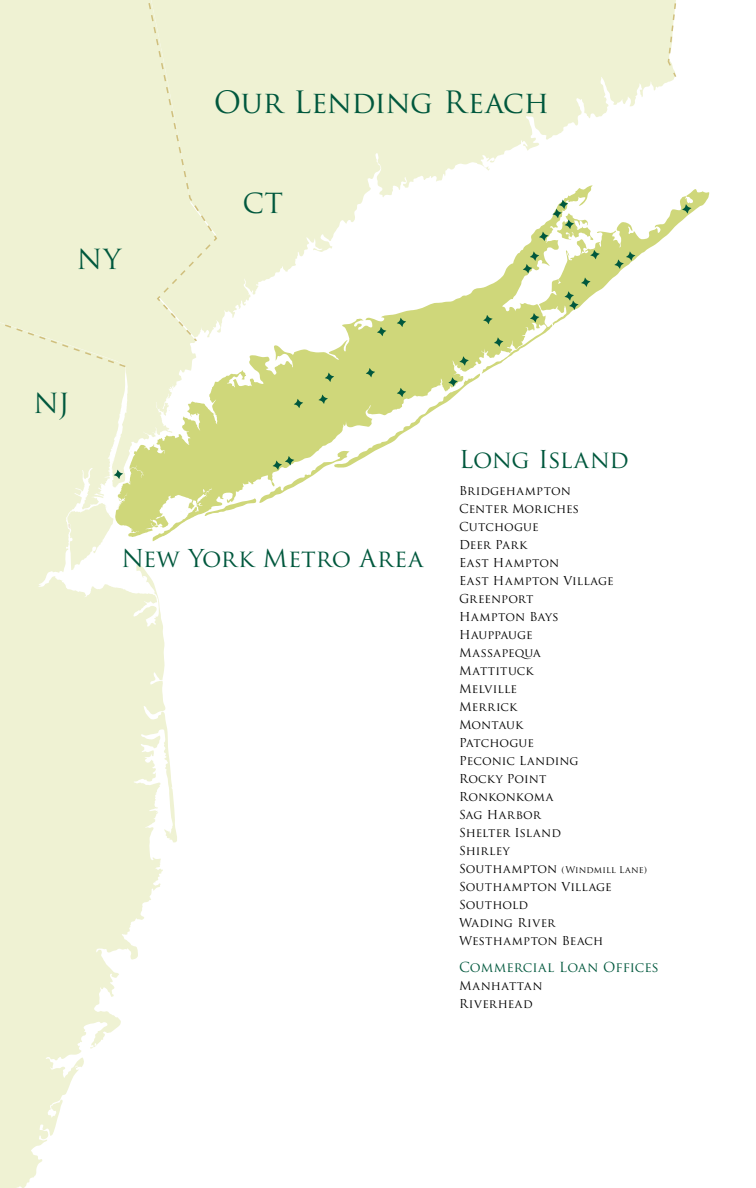
<style>
.page{position:relative;width:756px;height:1188px;background:#fff}
.page>*{position:absolute;margin:0;border:0;box-sizing:border-box;transform-origin:0 0}
.t1{font:30px "Trajan Pro";letter-spacing:-.015em;color:#00583d}
.t2{font:27px "Trajan Pro";color:#00583d}
.t3{font:24px "Trajan Pro";letter-spacing:-.005em;color:#00583d}
.t4{font:13.5px "Trajan Pro";color:#00583d}
.t5{font:12px/18px "Trajan Pro";letter-spacing:.005em;color:#000}
.t6{font:12px/18px "Trajan Pro";letter-spacing:.045em;color:#000}
.t7{font:9px "Trajan Pro";letter-spacing:.02em;color:#000}
.s1{font-size:12px}
</style>
<div class="page">
<svg style="left:0;top:488px;width:177px;height:700px;fill:#eff2d3"></svg>
<svg style="left:69px;top:1071px;width:5px;height:6px"></svg>
<div style="left:0;top:0;width:130px;height:488px;background:#eff2d3"></div>
<svg style="left:115px;top:185px;width:415px;height:356px"></svg>
<svg style="left:67px;top:503px;width:46px;height:67px"></svg>
<div style="left:0;top:268px;width:127px;height:100px;background:#eff2d3"></div>
<svg style="left:130px;top:0;width:547px;height:343px"></svg>
<svg style="left:494px;top:337px;width:9px;height:10px"></svg>
<svg style="left:397px;top:318px;width:9px;height:9px"></svg>
<svg style="left:377px;top:327px;width:9px;height:9px"></svg>
<svg style="left:523px;top:188px;width:186px;height:138px"></svg>
<svg style="left:114px;top:470px;width:9px;height:9px"></svg>
<svg style="left:483px;top:315px;width:9px;height:9px"></svg>
<svg style="left:204px;top:356px;width:278px;height:160px"></svg>
<h2 class="t2" style="left:77px;top:242px;width:46px">NY</h2>
<h1 class="t1" style="left:214px;top:83px;width:337px">Our Lending Reach</h1>
<h2 class="t2" style="left:242px;top:186px;width:42px">CT</h2>
<h2 class="t2" style="left:34px;top:386px;width:38px">NJ</h2>
<h3 class="t3" style="left:122px;top:543px;width:303px">New York Metro Area</h3>
<h3 class="t3" style="left:459px;top:444px;width:171px">Long Island</h3>
<p class="t5" style="left:459px;top:482px;width:156px">Bridgehampton<br>Center Moriches<br>Cutchogue<br>Deer Park<br>East Hampton<br>East Hampton Village<br>Greenport<br>Hampton Bays<br>Hauppauge<br>Massapequa<br>Mattituck<br>Melville<br>Merrick<br>Montauk<br>Patchogue<br>Peconic Landing<br>Rocky Point<br>Ronkonkoma<br>Sag Harbor<br>Shelter Island<br>Shirley</p>
<p class="t7" style="left:459px;top:864px;width:190px"><span class="s1">Southampton</span> (Windmill Lane)</p>
<p class="t5" style="left:459px;top:878px;width:154px">Southampton Village<br>Southold<br>Wading River<br>Westhampton Beach</p>
<p class="t4" style="left:459px;top:959px;width:201px">Commercial Loan Offices</p>
<p class="t6" style="left:459px;top:977px;width:85px">Manhattan<br>Riverhead</p>
</div>
